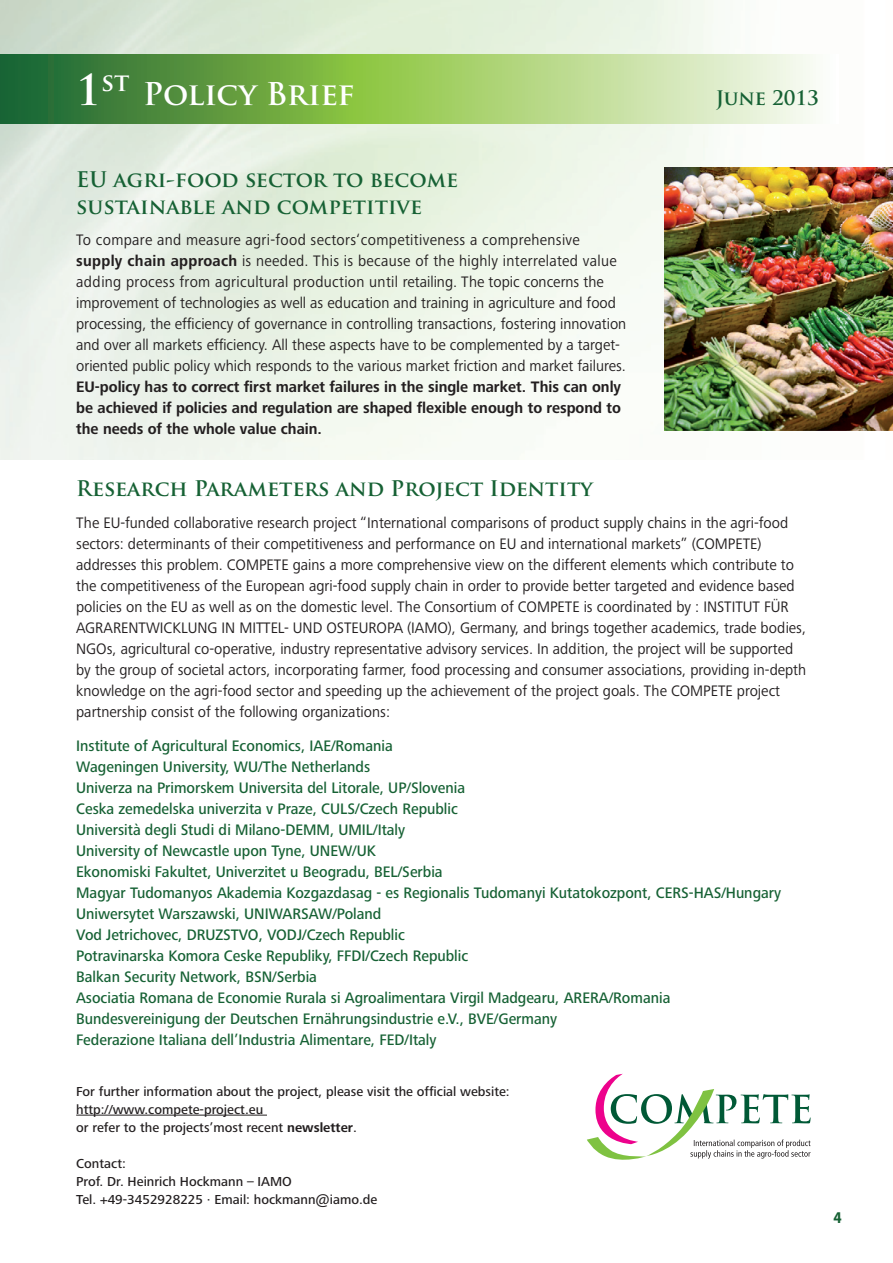
<style>
.page{position:relative;width:893px;height:1263px;background:#fff}
.page>*{position:absolute;margin:0;border:0;box-sizing:border-box;transform-origin:0 0}
.t1{font:700 41.55px "Trajan Pro";color:#fff}
.t2{font:700 30.6px "Trajan Pro";color:#fff}
.t3{font:700 24.3px "Trajan Pro";color:#fff}
.t4{font:700 21px/27px "Trajan Pro";color:#166134}
.t5{font:700 19.65px "Trajan Pro";color:#166134}
.t6{font:700 16.5px "Myriad Pro";color:#166134;scale:.9 1}
.t7{font:15.75px/21px "Frutiger Next Pro";color:#231f20;scale:.95 1}
.t8{font:500 15.75px/21px "Frutiger Next Pro";color:#166134;scale:.95 1}
.t9{font:700 15.75px/21px "Frutiger Next Pro";color:#231f20;text-align:justify;scale:.95 1}
.t10{font:500 13.5px/18px "Frutiger Next Pro";color:#231f20}
.s1{font-weight:700}
</style>
<div class="page">
<img style="left:0;top:0;width:893px;height:459px">
<hr style="left:76px;top:1115px;width:191px;height:1px;background:#231f20">
<svg style="left:0;top:54px;width:839px;height:69px;background:#93be74"></svg>
<svg style="left:587px;top:1074px;width:223px;height:86px"></svg>
<img style="left:665px;top:168px;width:228px;height:263px">
<h1 class="t1" style="left:76px;top:64px;width:26px">1</h1>
<h3 class="t3" style="left:101px;top:67px;width:30px">st</h3>
<h2 class="t2" style="left:143px;top:75px;width:213px">Policy Brief</h2>
<p class="t5" style="left:716px;top:86px;width:105px">June 2013</p>
<h3 class="t4" style="left:76px;top:166px;width:383px">EU agri-food sector to become sustainable and competitive</h3>
<p class="t7" style="left:76px;top:230px;width:581px">To compare and measure agri-food sectors‘competitiveness a comprehensive <span class="s1">supply chain approach</span> is needed. This is because of the highly interrelated value adding process from agricultural production until retailing. The topic concerns the improvement of technologies as well as education and training in agriculture and food processing, the efficiency of governance in controlling transactions, fostering innovation and over all markets efficiency. All these aspects have to be complemented by a target&shy;oriented public policy which responds to the various market friction and market failures.</p>
<p class="t9" style="left:76px;top:377px;width:575px">EU-policy has to correct first market failures in the single market. This can only be achieved if policies and regulation are shaped flexible enough to respond to the needs of the whole value chain.</p>
<h3 class="t4" style="left:76px;top:475px;width:518px">Research Parameters and Project Identity</h3>
<p class="t7" style="left:76px;top:512px;width:770px">The EU-funded collaborative research project “International comparisons of product supply chains in the agri-food sectors: determinants of their competitiveness and performance on EU and international markets” (COMPETE) addresses this problem. COMPETE gains a more comprehensive view on the different elements which contribute to the competitiveness of the European agri-food supply chain in order to provide better targeted and evidence based policies on the EU as well as on the domestic level. The Consortium of COMPETE is coordinated by : INSTITUT FÜR AGRARENTWICKLUNG IN MITTEL- UND OSTEUROPA (IAMO), Germany, and brings together academics, trade bodies, NGOs, agricultural co-operative, industry representative advisory services. In addition, the project will be supported by the group of societal actors, incorporating farmer, food processing and consumer associations, providing in-depth knowledge on the agri-food sector and speeding up the achievement of the project goals. The COMPETE project partnership consist of the following organizations:</p>
<p class="t8" style="left:76px;top:735px;width:743px">Institute of Agricultural Economics, IAE/Romania<br>Wageningen University, WU/The Netherlands<br>Univerza na Primorskem Universita del Litorale, UP/Slovenia<br>Ceska zemedelska univerzita v Praze, CULS/Czech Republic<br>Università degli Studi di Milano-DEMM, UMIL/Italy<br>University of Newcastle upon Tyne, UNEW/UK<br>Ekonomiski Fakultet, Univerzitet u Beogradu, BEL/Serbia<br>Magyar Tudomanyos Akademia Kozgazdasag - es Regionalis Tudomanyi Kutatokozpont, CERS-HAS/Hungary Uniwersytet Warszawski, UNIWARSAW/Poland<br>Vod Jetrichovec, DRUZSTVO, VODJ/Czech Republic<br>Potravinarska Komora Ceske Republiky, FFDI/Czech Republic<br>Balkan Security Network, BSN/Serbia<br>Asociatia Romana de Economie Rurala si Agroalimentara Virgil Madgearu, ARERA/Romania Bundesvereinigung der Deutschen Ernährungsindustrie e.V., BVE/Germany<br>Federazione Italiana dell’Industria Alimentare, FED/Italy</p>
<p class="t10" style="left:76px;top:1082px;width:435px">For further information about the project, please visit the official website: http://www.compete-project.eu<br>or refer to the projects’most recent <span class="s1">newsletter</span>.</p>
<p class="t10" style="left:76px;top:1154px;width:303px">Contact:<br>Prof. Dr. Heinrich Hockmann – IAMO<br>Tel. +49-3452928225 · Email: hockmann@iamo.de</p>
<p class="t6" style="left:833px;top:1207px;width:11px">4</p>
</div>
